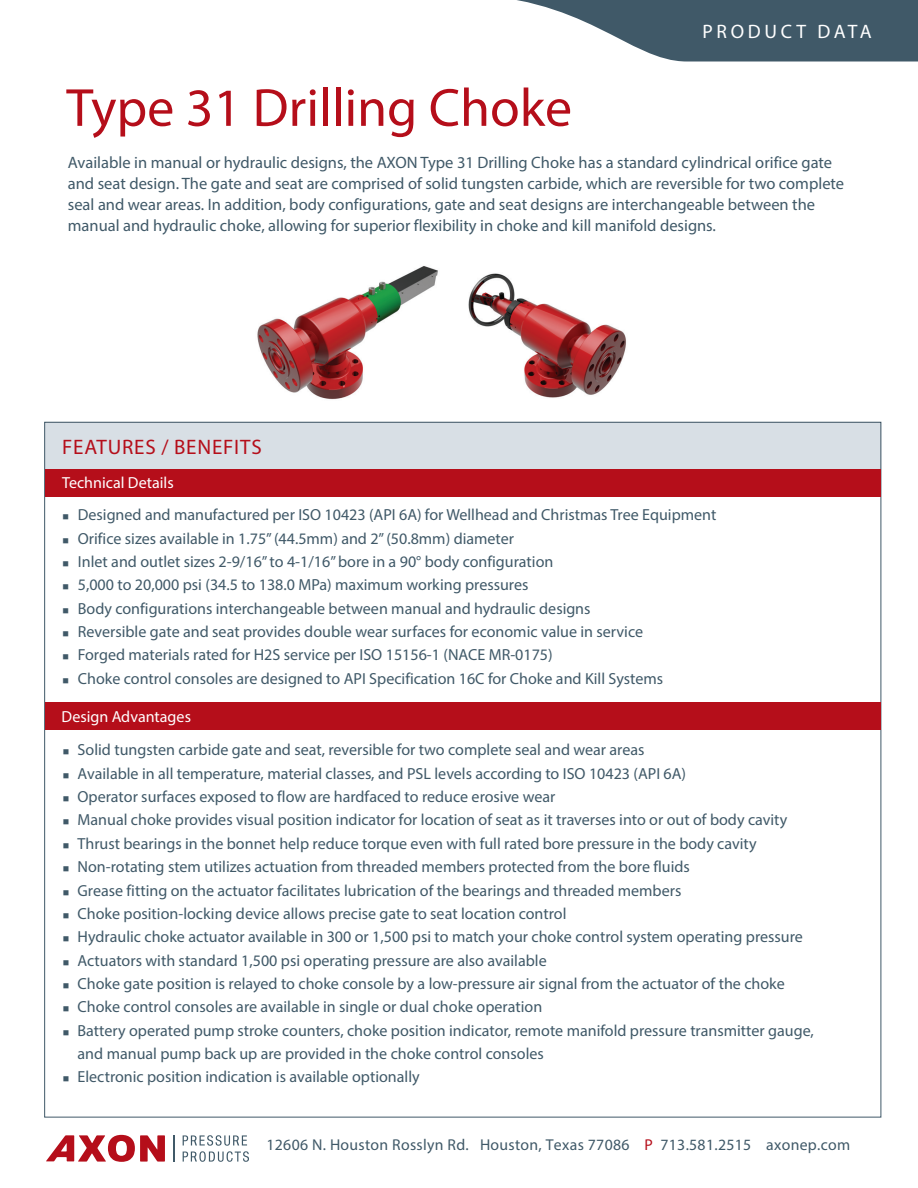
<style>
.page{position:relative;width:918px;height:1188px;background:#fff}
.page>*{position:absolute;margin:0;border:0;box-sizing:border-box;transform-origin:0 0}
.t1{font:54px "Myriad Pro";color:#b50e1a}
.t2{font:21px "Myriad Pro";letter-spacing:.04em;color:#b50e1a}
.t3{font:19.5px "Myriad Pro";letter-spacing:.19em;color:#fff}
.t4{font:16.5px/21px "Myriad Pro";color:#405968}
.t5{font:16.05px/23.4px "Myriad Pro";color:#405968}
.t6{font:16.05px "Myriad Pro";color:#fff}
.t7{font:15.75px "Myriad Pro";letter-spacing:.02em;color:#405968}
.s1{color:#b50e1a}
</style>
<div class="page">
<svg style="left:46px;top:1135px;width:119px;height:27px"></svg>
<svg style="left:173px;top:1135px;width:1px;height:27px"></svg>
<svg style="left:183px;top:1135px;width:66px;height:27px"></svg>
<div style="left:45px;top:423px;width:836px;height:46px;background:#d8dfe5"></div>
<svg style="left:517px;top:0;width:401px;height:62px"></svg>
<div style="left:45px;top:469px;width:836px;height:27px;background:#b50e1a"></div>
<div style="left:45px;top:703px;width:836px;height:27px;background:#b50e1a"></div>
<img style="left:468px;top:273px;width:158px;height:125px">
<img style="left:257px;top:266px;width:181px;height:134px">
<p class="t3" style="left:702px;top:19px;width:171px">PRODUCT DATA</p>
<h1 class="t1" style="left:66px;top:74px;width:507px">Type 31 Drilling Choke</h1>
<p class="t4" style="left:68px;top:152px;width:778px">Available in manual or hydraulic designs, the AXON Type 31 Drilling Choke has a standard cylindrical orifice gate and seat design. The gate and seat are comprised of solid tungsten carbide, which are reversible for two complete seal and wear areas. In addition, body configurations, gate and seat designs are interchangeable between the manual and hydraulic choke, allowing for superior flexibility in choke and kill manifold designs.</p>
<h2 class="t2" style="left:62px;top:434px;width:201px">FEATURES / BENEFITS</h2>
<p class="t6" style="left:62px;top:473px;width:113px">Technical Details</p>
<p class="t5" style="left:63px;top:503px;width:655px">■ Designed and manufactured per ISO 10423 (API 6A) for Wellhead and Christmas Tree Equipment</p>
<p class="t5" style="left:63px;top:526px;width:453px">■ Orifice sizes available in 1.75” (44.5mm) and 2” (50.8mm) diameter</p>
<p class="t5" style="left:63px;top:550px;width:492px">■ Inlet and outlet sizes 2-9/16” to 4-1/16” bore in a 90° body configuration</p>
<p class="t5" style="left:63px;top:573px;width:467px">■ 5,000 to 20,000 psi (34.5 to 138.0 MPa) maximum working pressures</p>
<p class="t5" style="left:63px;top:596px;width:530px">■ Body configurations interchangeable between manual and hydraulic designs</p>
<p class="t5" style="left:63px;top:620px;width:582px">■ Reversible gate and seat provides double wear surfaces for economic value in service</p>
<p class="t5" style="left:63px;top:643px;width:492px">■ Forged materials rated for H2S service per ISO 15156-1 (NACE MR-0175)</p>
<p class="t5" style="left:63px;top:666px;width:602px">■ Choke control consoles are designed to API Specification 16C for Choke and Kill Systems</p>
<p class="t6" style="left:62px;top:707px;width:131px">Design Advantages</p>
<p class="t5" style="left:63px;top:738px;width:583px">■ Solid tungsten carbide gate and seat, reversible for two complete seal and wear areas</p>
<p class="t5" style="left:63px;top:761px;width:625px">■ Available in all temperature, material classes, and PSL levels according to ISO 10423 (API 6A)</p>
<p class="t5" style="left:63px;top:785px;width:494px">■ Operator surfaces exposed to flow are hardfaced to reduce erosive wear</p>
<p class="t5" style="left:63px;top:808px;width:726px">■ Manual choke provides visual position indicator for location of seat as it traverses into or out of body cavity</p>
<p class="t5" style="left:63px;top:831px;width:695px">■ Thrust bearings in the bonnet help reduce torque even with full rated bore pressure in the body cavity</p>
<p class="t5" style="left:63px;top:855px;width:628px">■ Non-rotating stem utilizes actuation from threaded members protected from the bore fluids</p>
<p class="t5" style="left:63px;top:878px;width:620px">■ Grease fitting on the actuator facilitates lubrication of the bearings and threaded members</p>
<p class="t5" style="left:63px;top:902px;width:505px">■ Choke position-locking device allows precise gate to seat location control</p>
<p class="t5" style="left:63px;top:925px;width:741px">■ Hydraulic choke actuator available in 300 or 1,500 psi to match your choke control system operating pressure</p>
<p class="t5" style="left:63px;top:948px;width:485px">■ Actuators with standard 1,500 psi operating pressure are also available</p>
<p class="t5" style="left:63px;top:972px;width:723px">■ Choke gate position is relayed to choke console by a low-pressure air signal from the actuator of the choke</p>
<p class="t5" style="left:63px;top:995px;width:481px">■ Choke control consoles are available in single or dual choke operation</p>
<p class="t5" style="left:78px;top:1018px;width:738px;text-indent:-15px">■ Battery operated pump stroke counters, choke position indicator, remote manifold pressure transmitter gauge, and manual pump back up are provided in the choke control consoles</p>
<p class="t5" style="left:63px;top:1065px;width:358px">■ Electronic position indication is available optionally</p>
<p class="t7" style="left:267px;top:1135px;width:585px">12606 N. Houston Rosslyn Rd. Houston, Texas 77086 <span class="s1">P</span> 713.581.2515 axonep.com</p>
</div>
